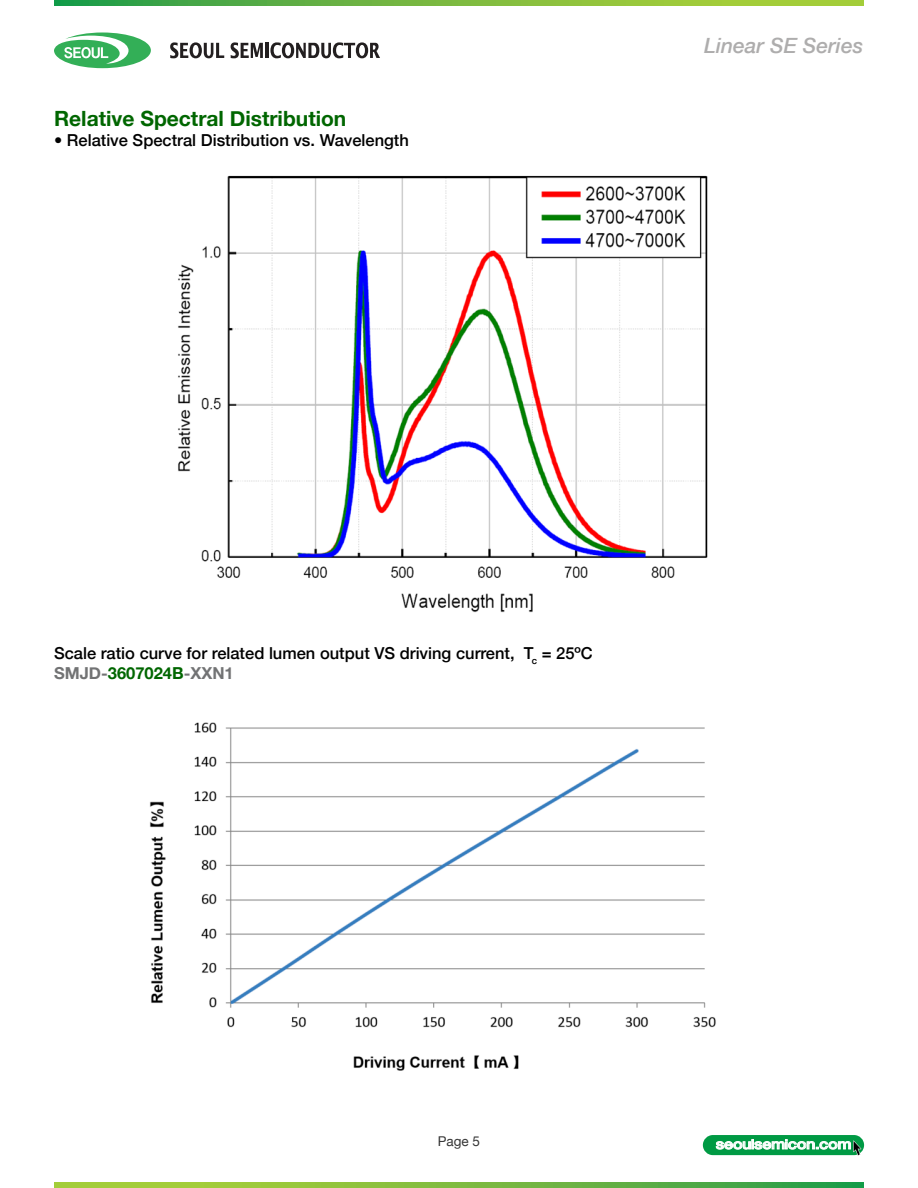
<style>
.page{position:relative;width:918px;height:1188px;background:#fff}
.page>*{position:absolute;margin:0;border:0;box-sizing:border-box;transform-origin:0 0}
.t1{font:700 21px "Helvetica Neue";color:#060}
.t2{font:italic 500 21px "Helvetica Neue";color:#aeadad}
.t3{font:500 16.5px "Helvetica Neue";color:#000}
.t4{font:700 16.5px "Helvetica Neue";color:#727374}
.t5{font:500 14.1px "Helvetica Neue";letter-spacing:-.01em;color:#fff;scale:1.15 1}
.t6{font:13.5px "Helvetica Neue";color:#363636}
.s1{color:#060}
.s2{font-size:13.2px}
.s3{font-size:13.35px}
</style>
<div class="page">
<img style="left:178px;top:175px;width:530px;height:438px">
<svg style="left:54px;top:1182px;width:810px;height:6px;background:#75b940"></svg>
<svg style="left:54px;top:0;width:810px;height:6px;background:#74b840"></svg>
<svg style="left:54px;top:32px;width:97px;height:36px"></svg>
<svg style="left:170px;top:42px;width:54px;height:16px"></svg>
<svg style="left:231px;top:42px;width:32px;height:16px"></svg>
<hr style="left:266px;top:43px;width:3px;height:15px;background:#231f20">
<svg style="left:270px;top:42px;width:110px;height:16px"></svg>
<div style="left:703px;top:1135px;width:161px;height:20px;background:#009a44;border-radius:10px"></div>
<svg style="left:716px;top:1139px;width:145px;height:17px"></svg>
<img style="left:149px;top:722px;width:567px;height:349px">
<p class="t1" style="left:54px;top:102px;width:294px">Relative Spectral Distribution</p>
<p class="t3" style="left:54px;top:127px;width:356px">• Relative Spectral Distribution vs. Wavelength</p>
<p class="t2" style="left:704px;top:28px;width:161px">Linear SE Series</p>
<p class="t3" style="left:54px;top:640px;width:540px">Scale ratio curve for related lumen output VS driving current, T<sub>c</sub> = 25ºC</p>
<p class="t4" style="left:54px;top:660px;width:181px">SMJD-<span class="s1">3607024B</span>-XXN1</p>
<p class="t6" style="left:438px;top:1132px;width:44px">Page 5</p>
<p class="t5" style="left:716px;top:1133px;width:120px">seou<span class="s2">l</span>sem<span class="s2">i</span>con<span class="s3">.</span>com</p>
</div>
